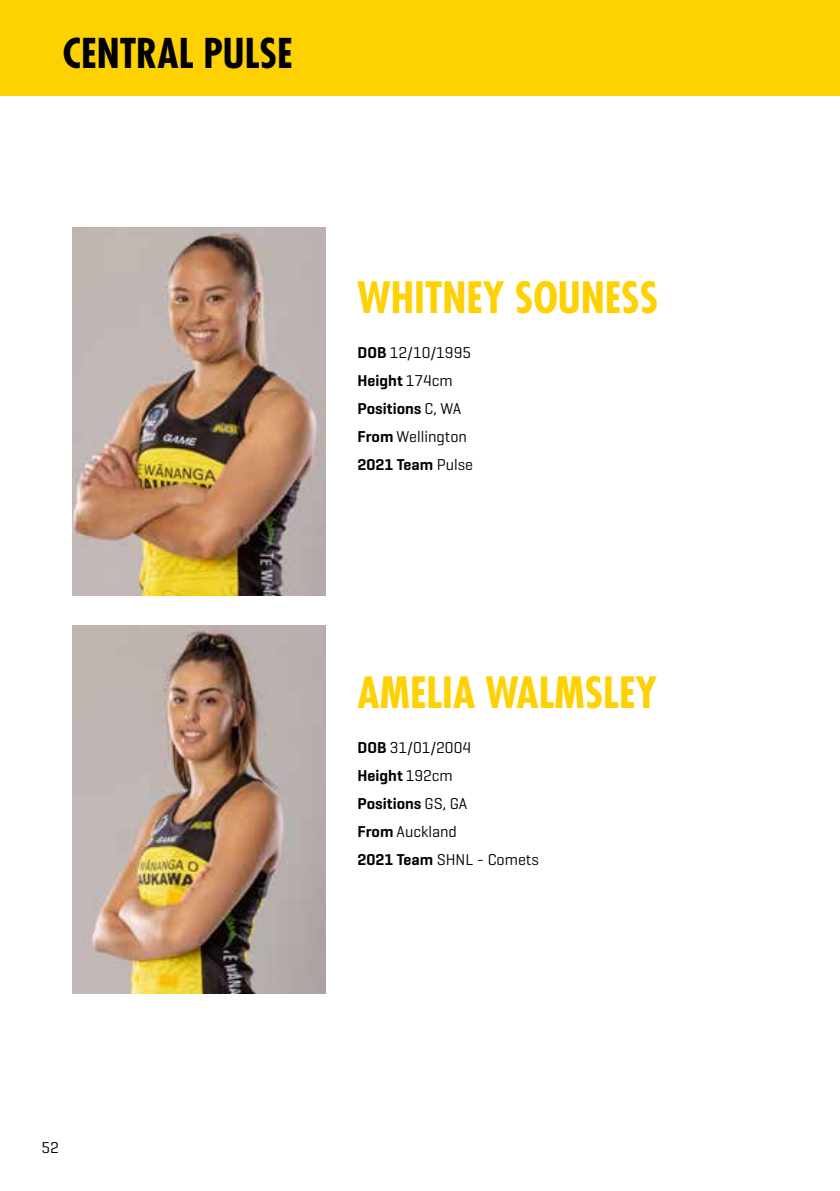
<style>
.page{position:relative;width:840px;height:1191px;background:#fff}
.page>*{position:absolute;margin:0;border:0;box-sizing:border-box;transform-origin:0 0}
.t1{font:700 condensed 42px "Futura Std";color:#fed103}
.t2{font:700 condensed 40px "Futura Std";color:#000}
.t3{font:16px/28px "Geogrotesque";color:#000101}
.t4{font:16px "Geogrotesque";color:#000}
.s1{font-weight:600}
.s2{color:#000}
</style>
<div class="page">
<img style="left:72px;top:228px;width:253px;height:367px">
<img style="left:72px;top:625px;width:253px;height:368px">
<div style="left:0;top:0;width:839px;height:96px;background:#fed103"></div>
<h2 class="t2" style="left:63px;top:29px;width:231px">CENTRAL PULSE</h2>
<h1 class="t1" style="left:357px;top:271px;width:302px">WHITNEY SOUNESS</h1>
<p class="t3" style="left:357px;top:338px;width:117px"><span class="s1">DOB</span> 12/10/1995<br><span class="s1">Height</span> 174cm<br><span class="s1">Positions</span> C, WA<br><span class="s1">From</span> Wellington<br><span class="s1">2021 Team</span> Pulse</p>
<h1 class="t1" style="left:357px;top:666px;width:301px">AMELIA WALMSLEY</h1>
<p class="t3" style="left:357px;top:732px;width:183px"><span class="s1">DOB</span> 31/01/2004<br><span class="s1">Height</span> 192cm<br><span class="s1">Positions</span> GS, GA<br><span class="s1">From</span> <span class="s2">Auckland<br></span><span class="s1">2021 Team</span> SHNL - Comets</p>
<p class="t4" style="left:41px;top:1137px;width:19px">52</p>
</div>
